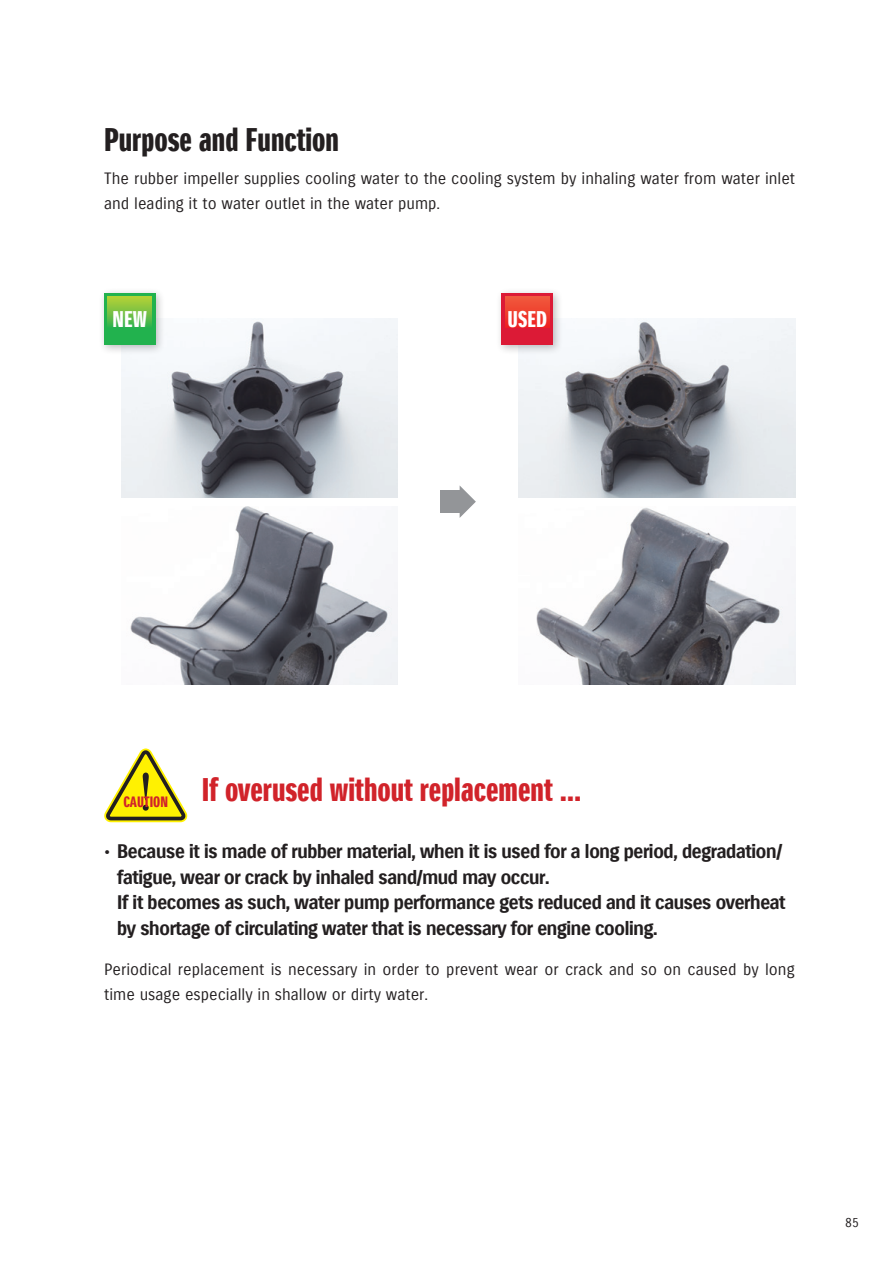
<style>
.page{position:relative;width:893px;height:1263px;background:#fff}
.page>*{position:absolute;margin:0;border:0;box-sizing:border-box;transform-origin:0 0}
.t1{font:31.95px "Suzuki PRO Headline";color:#d1232a}
.t2{font:31.95px "Suzuki PRO Headline";color:#231f20}
.t3{font:22.05px "Suzuki PRO Headline";color:#fff}
.t4{font:19.2px/25.5px "Suzuki PRO Bold";letter-spacing:-.05em;color:#231f20}
.t5{font:15.9px/25.5px "Suzuki PRO Regular";color:#231f20}
.t6{font:12.75px "Suzuki PRO Regular";color:#231f20}
.s1{font-family:"Koz Min Pro";font-size:13.8px}
</style>
<div class="page">
<img style="left:121px;top:319px;width:277px;height:178px">
<img style="left:519px;top:319px;width:276px;height:178px">
<img style="left:130px;top:506px;width:268px;height:179px">
<img style="left:536px;top:507px;width:259px;height:178px">
<svg style="left:104px;top:748px;width:84px;height:75px"></svg>
<div style="left:440px;top:490px;width:23px;height:23px;background:#939598"></div>
<svg style="left:460px;top:486px;width:16px;height:32px"></svg>
<div style="left:98px;top:287px;width:68px;height:68px;background:#231f20;opacity:.3"></div>
<div style="left:104px;top:293px;width:51px;height:51px;background:#22b24e"></div>
<div style="left:108px;top:297px;width:44px;height:30px;background:linear-gradient(to bottom,#b8d137,#3ab34e)"></div>
<div style="left:496px;top:287px;width:67px;height:68px;background:#231f20;opacity:.3"></div>
<div style="left:502px;top:293px;width:51px;height:51px;background:#dc1a36"></div>
<div style="left:505px;top:297px;width:44px;height:30px;background:linear-gradient(to bottom,#f05c3c,#ee2323)"></div>
<h1 class="t2" style="left:104px;top:120px;width:236px">Purpose and Function</h1>
<p class="t5" style="left:104px;top:166px;width:692px">The rubber impeller supplies cooling water to the cooling system by inhaling water from water inlet and leading it to water outlet in the water pump.</p>
<p class="t3" style="left:113px;top:306px;width:36px">NEW</p>
<p class="t3" style="left:507px;top:306px;width:41px">USED</p>
<h1 class="t1" style="left:123px;top:770px;width:459px"><sub>CAUTION</sub> If overused without replacement …</h1>
<p class="t4" style="left:117px;top:839px;width:670px;text-indent:-13px"><span class="s1">•</span> Because it is made of rubber material, when it is used for a long period, degradation/ fatigue, wear or crack by inhaled sand/mud may occur.<br>If it becomes as such, water pump performance gets reduced and it causes overheat by shortage of circulating water that is necessary for engine cooling.</p>
<p class="t5" style="left:104px;top:956px;width:692px">Periodical replacement is necessary in order to prevent wear or crack and so on caused by long time usage especially in shallow or dirty water.</p>
<p class="t6" style="left:845px;top:1215px;width:15px">85</p>
</div>
